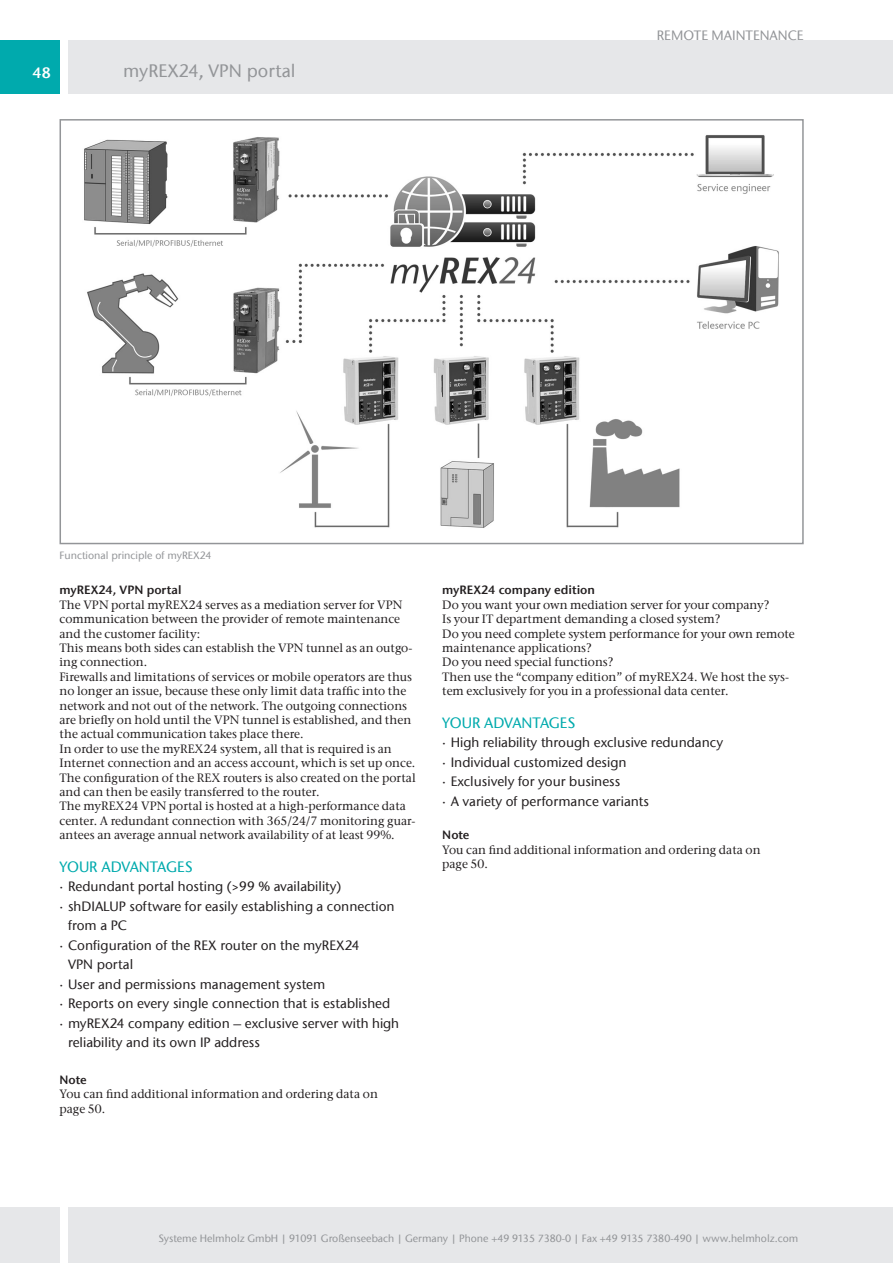
<style>
.page{position:relative;width:893px;height:1263px;background:#fff}
.page>*{position:absolute;margin:0;border:0;box-sizing:border-box;transform-origin:0 0}
.t1{font:500 18px "ITC Stone Sans Com";color:#939598}
.Features{font:500 15px "ITC Stone Sans Com";color:#00aaad}
.t2{font:15px "ITC Stone Sans Com Semi";color:#fff}
.t3{font:500 13.5px/19.5px "ITC Stone Sans Com";color:#231f20}
.t4{font:500 13.5px "ITC Stone Sans Com";color:#939598}
.Fließtext{font:500 12px/14.4px "ITC Stone Serif Com";color:#231f20}
.Fließtext_Überschrif{font:12px "ITC Stone Sans Com Semi";color:#231f20}
.Bildtext{font:500 10.5px "ITC Stone Sans Com";color:#939598}
</style>
<div class="page">
<div style="left:68px;top:1208px;width:825px;height:55px;background:#e6e7e9"></div>
<div style="left:0;top:1208px;width:60px;height:55px;background:#e6e7e9"></div>
<div style="left:0;top:40px;width:60px;height:54px;background:#00aaad"></div>
<div style="left:68px;top:40px;width:825px;height:54px;background:#e6e7e9"></div>
<img style="left:84px;top:135px;width:695px;height:393px">
<div style="left:60px;top:119px;width:744px;height:425px;border:2px solid #939598"></div>
<p class="t2" style="left:33px;top:63px;width:20px">48</p>
<p class="t1" style="left:123px;top:60px;width:174px">myREX24, VPN portal</p>
<p class="t4" style="left:657px;top:27px;width:17px">Remote</p>
<p class="t4" style="left:712px;top:27px;width:10px">maintenance</p>
<p class="Bildtext" style="left:60px;top:549px;width:153px">Functional principle of myREX24</p>
<p class="Fließtext_Überschrif" style="left:60px;top:583px;width:123px">myREX24, VPN portal</p>
<p class="Fließtext" style="left:60px;top:597px;width:344px">The VPN portal myREX24 serves as a mediation server for VPN communication between the provider of remote maintenance and the customer facility:</p>
<p class="Fließtext" style="left:60px;top:640px;width:354px">This means both sides can establish the VPN tunnel as an outgo&shy;ing connection.</p>
<p class="Fließtext" style="left:60px;top:669px;width:354px">Firewalls and limitations of services or mobile operators are thus no longer an issue, because these only limit data traffic into the network and not out of the network. The outgoing connections are briefly on hold until the VPN tunnel is established, and then the actual communication takes place there.</p>
<p class="Fließtext" style="left:60px;top:741px;width:357px">In order to use the myREX24 system, all that is required is an<br>Internet connection and an access account, which is set up once.</p>
<p class="Fließtext" style="left:60px;top:770px;width:358px">The configuration of the REX routers is also created on the portal and can then be easily transferred to the router.</p>
<p class="Fließtext" style="left:60px;top:799px;width:357px">The myREX24 VPN portal is hosted at a high-performance data center. A redundant connection with 365/24/7 monitoring guar&shy;antees an average annual network availability of at least 99%.</p>
<p class="Features" style="left:60px;top:857px;width:135px">YOUR ADVANTAGES</p>
<p class="t3" style="left:60px;top:877px;width:283px">∙ Redundant portal hosting (&gt;99 % availability)</p>
<p class="t3" style="left:68px;top:896px;width:328px;text-indent:-9px">∙ shDIALUP software for easily establishing a connection from a PC</p>
<p class="t3" style="left:68px;top:935px;width:293px;text-indent:-9px">∙ Configuration of the REX router on the myREX24<br>VPN portal</p>
<p class="t3" style="left:60px;top:974px;width:267px">∙ User and permissions management system</p>
<p class="t3" style="left:60px;top:994px;width:332px">∙ Reports on every single connection that is established</p>
<p class="t3" style="left:68px;top:1013px;width:333px;text-indent:-9px">∙ myREX24 company edition – exclusive server with high reliability and its own IP address</p>
<p class="Fließtext_Überschrif" style="left:60px;top:1072px;width:29px">Note</p>
<p class="Fließtext" style="left:60px;top:1087px;width:320px">You can find additional information and ordering data on page 50.</p>
<p class="Fließtext_Überschrif" style="left:442px;top:583px;width:154px">myREX24 company edition</p>
<p class="Fließtext" style="left:442px;top:597px;width:354px">Do you want your own mediation server for your company?<br>Is your IT department demanding a closed system?<br>Do you need complete system performance for your own remote maintenance applications?</p>
<p class="Fließtext" style="left:442px;top:655px;width:173px">Do you need special functions?</p>
<p class="Fließtext" style="left:442px;top:669px;width:348px">Then use the “company edition” of myREX24. We host the sys&shy;tem exclusively for you in a professional data center.</p>
<p class="Features" style="left:442px;top:713px;width:135px">YOUR ADVANTAGES</p>
<p class="t3" style="left:442px;top:733px;width:282px">∙ High reliability through exclusive redundancy</p>
<p class="t3" style="left:442px;top:752px;width:186px">∙ Individual customized design</p>
<p class="t3" style="left:442px;top:772px;width:180px">∙ Exclusively for your business</p>
<p class="t3" style="left:442px;top:791px;width:208px">∙ A variety of performance variants</p>
<p class="Fließtext_Überschrif" style="left:442px;top:827px;width:29px">Note</p>
<p class="Fließtext" style="left:442px;top:842px;width:320px">You can find additional information and ordering data on page 50.</p>
<p class="Bildtext" style="left:158px;top:1232px;width:642px">Systeme Helmholz GmbH | 91091 Großenseebach | Germany | Phone +49 9135 7380-0 | Fax +49 9135 7380-490 | www.helmholz.com</p>
</div>
